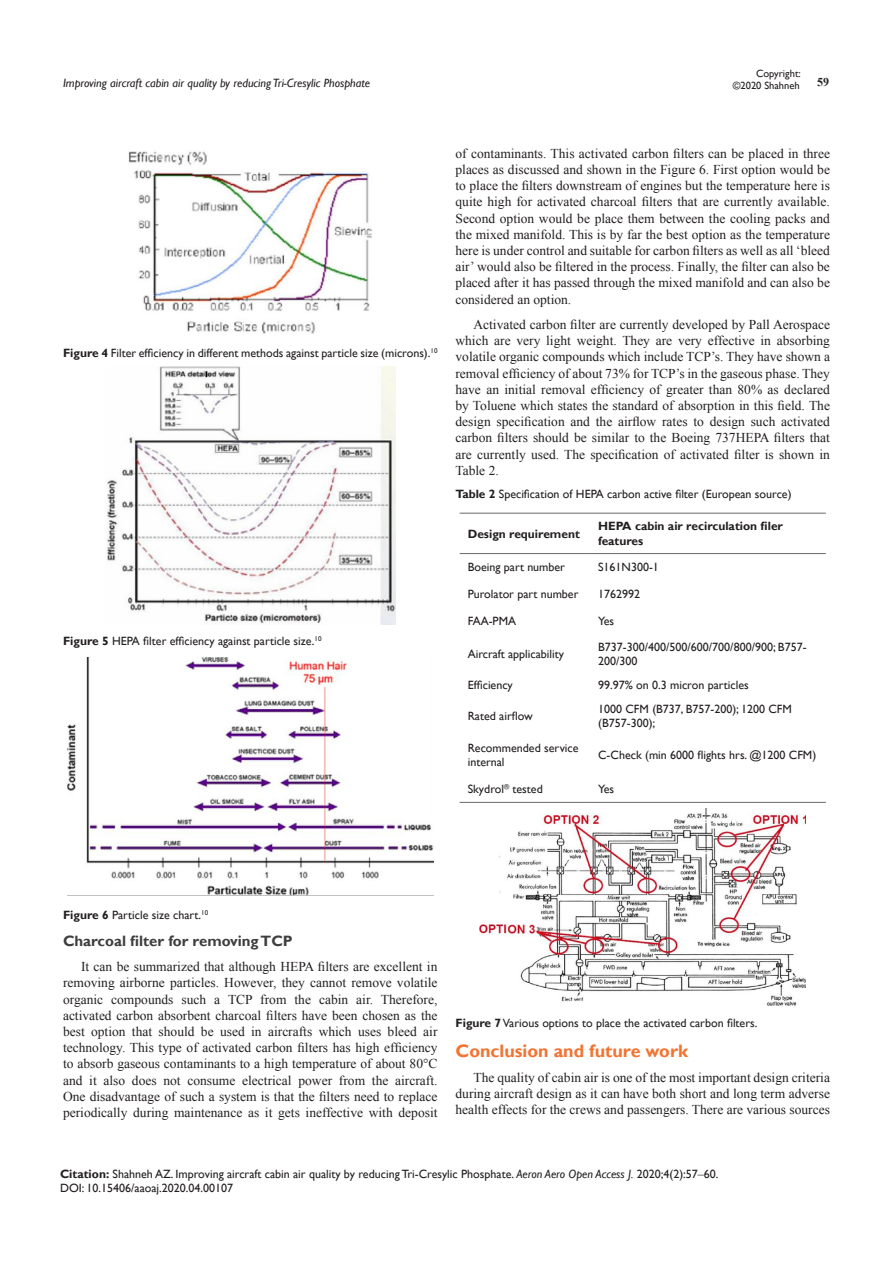
<style>
.page{position:relative;width:893px;height:1263px;background:#fff}
.page>*{position:absolute;margin:0;border:0;box-sizing:border-box;transform-origin:0 0}
.List_Paragraph{font:700 18px "Gill Sans";color:#f37331}
.t1{font:700 15px "Gill Sans";color:#3e3e3f}
.t2{font:13.5px/16.2px "Times New Roman";color:#231f20;text-align:justify}
.Citation{font:12px/14.4px "Gill Sans";color:#231f20}
.t3{font:italic 12px "Gill Sans";color:#231f20}
.t4{font:700 12px/14.4px "Gill Sans";color:#231f20}
.t5{font:700 12px "Times New Roman";color:#231f20}
.t6{font:10.5px/12.6px "Gill Sans";color:#231f20;text-align:right}
.s1{font-weight:700}
.s2{font-style:italic}
.s3{font-family:"Times New Roman"}
</style>
<div class="page">
<hr style="left:460px;top:513px;width:130px;height:1px;background:#69696c">
<hr style="left:590px;top:513px;width:236px;height:1px;background:#69696c">
<hr style="left:460px;top:553px;width:130px;height:1px;background:#69696c">
<hr style="left:590px;top:553px;width:236px;height:1px;background:#69696c">
<hr style="left:460px;top:802px;width:130px;height:1px;background:#69696c">
<hr style="left:590px;top:802px;width:236px;height:1px;background:#69696c">
<img style="left:128px;top:151px;width:244px;height:183px">
<img style="left:107px;top:367px;width:288px;height:257px">
<img style="left:67px;top:657px;width:366px;height:239px">
<img style="left:480px;top:808px;width:326px;height:198px">
<p class="t6" style="left:733px;top:67px;width:70px">Copyright: ©2020 Shahneh</p>
<p class="t3" style="left:63px;top:76px;width:309px">Improving aircraft cabin air quality by reducing Tri-Cresylic Phosphate</p>
<p class="t5" style="left:817px;top:73px;width:13px">59</p>
<p class="Citation" style="left:63px;top:346px;width:376px"><span class="s1">Figure 4</span> Filter efficiency in different methods against particle size (microns).<sup>10</sup></p>
<p class="Citation" style="left:63px;top:634px;width:260px"><span class="s1">Figure 5</span> HEPA filter efficiency against particle size.<sup>10</sup></p>
<p class="t2" style="left:455px;top:145px;width:376px">of contaminants. This activated carbon filters can be placed in three places as discussed and shown in the Figure 6. First option would be to place the filters downstream of engines but the temperature here is quite high for activated charcoal filters that are currently available.<br>Second option would be place them between the cooling packs and the mixed manifold. This is by far the best option as the temperature here is under control and suitable for carbon filters as well as all ‘bleed air’ would also be filtered in the process. Finally, the filter can also be placed after it has passed through the mixed manifold and can also be considered an option.</p>
<p class="t2" style="left:455px;top:316px;width:376px;text-indent:18px">Activated carbon filter are currently developed by Pall Aerospace which are very light weight. They are very effective in absorbing volatile organic compounds which include TCP’s. They have shown a removal efficiency of about 73% for TCP’s in the gaseous phase. They have an initial removal efficiency of greater than 80% as declared by Toluene which states the standard of absorption in this field. The design specification and the airflow rates to design such activated carbon filters should be similar to the Boeing 737HEPA filters that are currently used. The specification of activated filter is shown in Table 2.</p>
<p class="Citation" style="left:455px;top:487px;width:338px"><span class="s1">Table 2</span> Specification of HEPA carbon active filter (European source)</p>
<p class="t4" style="left:468px;top:527px;width:114px">Design requirement</p>
<p class="t4" style="left:598px;top:519px;width:186px">HEPA cabin air recirculation filer features</p>
<p class="Citation" style="left:468px;top:560px;width:99px">Boeing part number</p>
<p class="Citation" style="left:598px;top:560px;width:62px">S161N300-1</p>
<p class="Citation" style="left:468px;top:587px;width:112px">Purolator part number</p>
<p class="Citation" style="left:598px;top:587px;width:43px">1762992</p>
<p class="Citation" style="left:468px;top:614px;width:50px">FAA-PMA</p>
<p class="Citation" style="left:598px;top:614px;width:18px">Yes</p>
<p class="Citation" style="left:468px;top:647px;width:98px">Aircraft applicability</p>
<p class="Citation" style="left:598px;top:640px;width:210px">B737-300/400/500/600/700/800/900; B757-<br>200/300</p>
<p class="Citation" style="left:468px;top:678px;width:47px">Efficiency</p>
<p class="Citation" style="left:598px;top:678px;width:152px">99.97% on 0.3 micron particles</p>
<p class="Citation" style="left:468px;top:709px;width:67px">Rated airflow</p>
<p class="Citation" style="left:598px;top:702px;width:195px">1000 CFM (B737, B757-200); 1200 CFM (B757-300);</p>
<p class="Citation" style="left:468px;top:741px;width:112px">Recommended service internal</p>
<p class="Citation" style="left:598px;top:748px;width:220px">C-Check (min 6000 flights hrs. @1200 CFM)</p>
<p class="Citation" style="left:468px;top:782px;width:77px">Skydrol<sup>®</sup> tested</p>
<p class="Citation" style="left:598px;top:782px;width:18px">Yes</p>
<p class="Citation" style="left:63px;top:908px;width:147px"><span class="s1">Figure 6</span> Particle size chart.<sup>10</sup></p>
<p class="t1" style="left:63px;top:932px;width:231px">Charcoal filter for removing TCP</p>
<p class="t2" style="left:63px;top:958px;width:376px;text-indent:18px">It can be summarized that although HEPA filters are excellent in removing airborne particles. However, they cannot remove volatile organic compounds such a TCP from the cabin air. Therefore, activated carbon absorbent charcoal filters have been chosen as the best option that should be used in aircrafts which uses bleed air technology. This type of activated carbon filters has high efficiency to absorb gaseous contaminants to a high temperature of about 80°C and it also does not consume electrical power from the aircraft.<br>One disadvantage of such a system is that the filters need to replace periodically during maintenance as it gets ineffective with deposit</p>
<p class="Citation" style="left:455px;top:1016px;width:303px"><span class="s1">Figure 7</span> Various options to place the activated carbon filters.</p>
<p class="List_Paragraph" style="left:455px;top:1040px;width:234px">Conclusion and future work</p>
<p class="t2" style="left:455px;top:1069px;width:376px;text-indent:18px">The quality of cabin air is one of the most important design criteria during aircraft design as it can have both short and long term adverse health effects for the crews and passengers. There are various sources</p>
<p class="Citation" style="left:60px;top:1167px;width:660px"><span class="s1">Citation:</span> Shahneh AZ. Improving aircraft cabin air quality by reducing Tri-Cresylic Phosphate. <span class="s2">Aeron Aero Open Access J.</span> 2020;4(2):57<span class="s3">‒</span>60.</p>
<p class="Citation" style="left:60px;top:1181px;width:175px">DOI: 10.15406/aaoaj.2020.04.00107</p>
</div>
